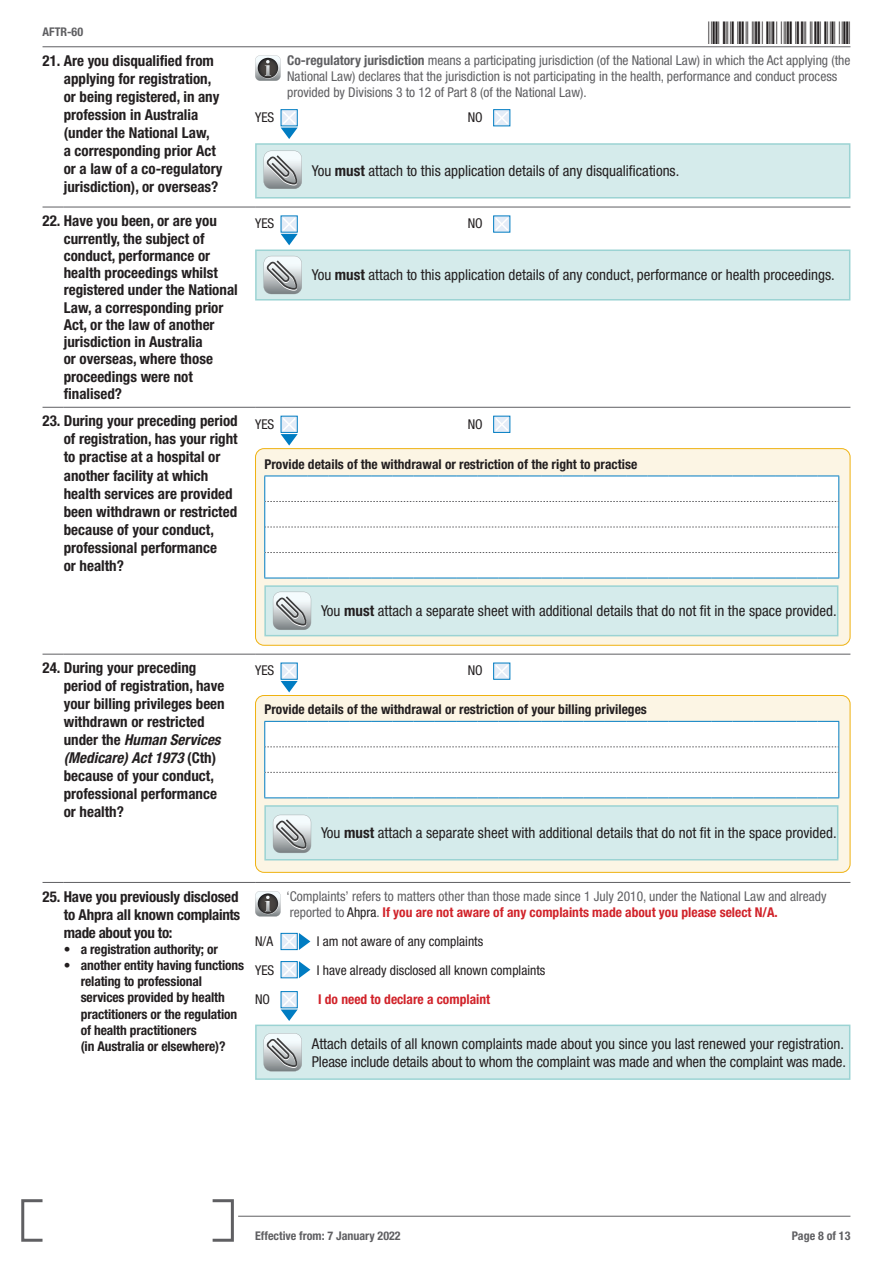
<style>
.page{position:relative;width:893px;height:1263px;background:#fff}
.page>*{position:absolute;margin:0;border:0;box-sizing:border-box;transform-origin:0 0}
.t1{font:30px "Free 3 of 9";letter-spacing:.1em;color:#231f20}
.Questions{font:700 condensed 15px/18px "Helvetica Neue LT Std";color:#231f20}
.attachment_box_text{font:condensed 15px/18px "Helvetica Neue LT Std";color:#231f20}
.Questions-2{font:700 condensed 15px/18px "Helvetica Neue LT Std";letter-spacing:-.02em;color:#231f20}
.Question_additional{font:condensed 13.5px/16.2px "Helvetica Neue LT Std";color:#5f5f62}
.Answers_additional_t{font:700 condensed 13.5px/16.2px "Helvetica Neue LT Std";letter-spacing:-.01em;color:#231f20}
.Answer{font:condensed 13.5px "Helvetica Neue LT Std";color:#231f20}
.Answer-2{font:700 condensed 13.5px "Helvetica Neue LT Std";color:#d1232a}
.t2{font:700 condensed 12px "Helvetica Neue LT Std";color:#5f5f62}
.s1{font-weight:700}
.s2{font-style:italic}
.s3{color:#231f20}
.s4{font-weight:700;color:#d1232a}
</style>
<div class="page">
<svg style="left:21px;top:1199px;width:213px;height:43px"></svg>
<hr style="left:238px;top:1216px;width:612px;height:1px;background:#5f5f62">
<hr style="left:43px;top:47px;width:807px;height:1px;background:#5f5f62">
<svg style="left:43px;top:207px;width:21px;height:1px"></svg>
<hr style="left:64px;top:207px;width:191px;height:1px;background:#5f5f62">
<hr style="left:255px;top:207px;width:595px;height:1px;background:#5f5f62">
<svg style="left:43px;top:654px;width:21px;height:1px"></svg>
<hr style="left:64px;top:654px;width:191px;height:1px;background:#5f5f62">
<hr style="left:255px;top:654px;width:595px;height:1px;background:#5f5f62">
<svg style="left:43px;top:882px;width:21px;height:1px"></svg>
<hr style="left:64px;top:882px;width:191px;height:1px;background:#5f5f62">
<hr style="left:255px;top:882px;width:595px;height:1px;background:#5f5f62">
<svg style="left:43px;top:407px;width:21px;height:1px"></svg>
<hr style="left:64px;top:407px;width:191px;height:1px;background:#5f5f62">
<hr style="left:255px;top:407px;width:595px;height:1px;background:#5f5f62">
<svg style="left:255px;top:55px;width:26px;height:26px"></svg>
<svg style="left:281px;top:109px;width:17px;height:1px"></svg>
<svg style="left:281px;top:110px;width:17px;height:29px"></svg>
<svg style="left:493px;top:109px;width:17px;height:17px"></svg>
<svg style="left:494px;top:110px;width:16px;height:16px"></svg>
<div style="left:256px;top:144px;width:594px;height:54px;background:#d5ebeb"></div>
<div style="left:255px;top:143px;width:595px;height:56px;border:2px solid #9bd3d3"></div>
<svg style="left:264px;top:151px;width:38px;height:38px"></svg>
<svg style="left:281px;top:216px;width:17px;height:29px"></svg>
<svg style="left:493px;top:216px;width:17px;height:17px"></svg>
<svg style="left:494px;top:216px;width:16px;height:16px"></svg>
<div style="left:256px;top:250px;width:594px;height:50px;background:#d5ebeb"></div>
<div style="left:255px;top:249px;width:595px;height:51px;border:2px solid #9bd3d3"></div>
<svg style="left:264px;top:256px;width:38px;height:38px"></svg>
<svg style="left:281px;top:416px;width:17px;height:29px"></svg>
<svg style="left:493px;top:416px;width:17px;height:17px"></svg>
<svg style="left:494px;top:416px;width:16px;height:16px"></svg>
<div style="left:255px;top:449px;width:595px;height:196px;background:#fcf5e4;border-radius:9px"></div>
<div style="left:264px;top:476px;width:575px;height:103px;background:#fff"></div>
<div style="left:265px;top:586px;width:573px;height:50px;background:#d5ebeb"></div>
<div style="left:264px;top:585px;width:574px;height:51px;border:2px solid #9bd3d3"></div>
<svg style="left:273px;top:592px;width:38px;height:38px"></svg>
<div style="left:255px;top:448px;width:595px;height:198px;border:1px solid #efb211;border-radius:9px"></div>
<svg style="left:281px;top:663px;width:17px;height:29px"></svg>
<svg style="left:493px;top:663px;width:17px;height:17px"></svg>
<svg style="left:494px;top:663px;width:16px;height:16px"></svg>
<div style="left:255px;top:695px;width:595px;height:177px;background:#fcf5e4;border-radius:9px"></div>
<div style="left:264px;top:721px;width:575px;height:77px;background:#fff"></div>
<div style="left:265px;top:806px;width:573px;height:54px;background:#d5ebeb"></div>
<div style="left:264px;top:805px;width:574px;height:55px;border:2px solid #9bd3d3"></div>
<svg style="left:273px;top:815px;width:38px;height:38px"></svg>
<div style="left:255px;top:695px;width:595px;height:178px;border:1px solid #efb211;border-radius:9px"></div>
<svg style="left:255px;top:891px;width:26px;height:25px"></svg>
<svg style="left:281px;top:933px;width:29px;height:17px"></svg>
<svg style="left:281px;top:961px;width:29px;height:17px"></svg>
<svg style="left:281px;top:991px;width:17px;height:1px"></svg>
<svg style="left:281px;top:992px;width:17px;height:29px"></svg>
<div style="left:256px;top:1025px;width:594px;height:54px;background:#d5ebeb"></div>
<div style="left:255px;top:1024px;width:595px;height:56px;border:2px solid #9bd3d3"></div>
<svg style="left:264px;top:1033px;width:38px;height:38px"></svg>
<p class="t2" style="left:43px;top:25px;width:42px">AFTR-60</p>
<p class="Questions" style="left:43px;top:51px;width:173px">21. Are you disqualified from</p>
<p class="Questions" style="left:64px;top:69px;width:160px">applying for registration, or being registered, in any profession in Australia (under the National Law,<br>a corresponding prior Act or a law of a co-regulatory jurisdiction), or overseas?</p>
<p class="Questions" style="left:43px;top:212px;width:176px">22. Have you been, or are you</p>
<p class="Questions" style="left:64px;top:229px;width:176px;line-height:17.2px">currently, the subject of conduct, performance or health proceedings whilst registered under the National<br>Law, a corresponding prior<br>Act, or the law of another jurisdiction in Australia<br>or overseas, where those proceedings were not finalised?</p>
<p class="Questions" style="left:43px;top:412px;width:197px">23. During your preceding period</p>
<p class="Questions" style="left:64px;top:430px;width:175px">of registration, has your right to practise at a hospital or another facility at which health services are provided been withdrawn or restricted because of your conduct, professional performance<br>or health?</p>
<h1 class="t1" style="left:709px;top:16px;width:143px">*AFTR-608*</h1>
<p class="Question_additional" style="left:287px;top:52px;width:565px"><span class="s1">Co-regulatory jurisdiction</span> means a participating jurisdiction (of the National Law) in which the Act applying (the<br>National Law) declares that the jurisdiction is not participating in the health, performance and conduct process provided by Divisions 3 to 12 of Part 8 (of the National Law).</p>
<p class="Answer" style="left:255px;top:109px;width:21px">YES</p>
<p class="Answer" style="left:468px;top:109px;width:17px">NO</p>
<p class="attachment_box_text" style="left:312px;top:162px;width:369px">You <span class="s1">must</span> attach to this application details of any disqualifications.</p>
<p class="Answer" style="left:255px;top:216px;width:21px">YES</p>
<p class="Answer" style="left:468px;top:216px;width:17px">NO</p>
<p class="attachment_box_text" style="left:312px;top:266px;width:524px">You <span class="s1">must</span> attach to this application details of any conduct, performance or health proceedings.</p>
<p class="Answer" style="left:255px;top:416px;width:21px">YES</p>
<p class="Answer" style="left:468px;top:416px;width:17px">NO</p>
<p class="Answers_additional_t" style="left:264px;top:456px;width:374px">Provide details of the withdrawal or restriction of the right to practise</p>
<p class="attachment_box_text" style="left:321px;top:602px;width:517px">You <span class="s1">must</span> attach a separate sheet with additional details that do not fit in the space provided.</p>
<p class="Questions" style="left:43px;top:659px;width:155px">24. During your preceding</p>
<p class="Questions" style="left:64px;top:677px;width:162px">period of registration, have your billing privileges been withdrawn or restricted under the <span class="s2">Human Services (Medicare) Act 1973</span> (Cth) because of your conduct, professional performance or health?</p>
<p class="Answer" style="left:255px;top:663px;width:21px">YES</p>
<p class="Answer" style="left:468px;top:663px;width:17px">NO</p>
<p class="Answers_additional_t" style="left:264px;top:701px;width:384px">Provide details of the withdrawal or restriction of your billing privileges</p>
<p class="attachment_box_text" style="left:321px;top:824px;width:517px">You <span class="s1">must</span> attach a separate sheet with additional details that do not fit in the space provided.</p>
<p class="Questions" style="left:43px;top:887px;width:198px">25. Have you previously disclosed</p>
<p class="Questions-2" style="left:64px;top:905px;width:178px">to Ahpra all known complaints made about you to:</p>
<p class="Answers_additional_t" style="left:64px;top:941px;width:156px">• a registration authority; or</p>
<p class="Answers_additional_t" style="left:81px;top:957px;width:165px;text-indent:-17px">• another entity having functions relating to professional services provided by health practitioners or the regulation of health practitioners<br>(in Australia or elsewhere)?</p>
<p class="Question_additional" style="left:287px;top:888px;width:541px">‘Complaints’ refers to matters other than those made since 1 July 2010, under the National Law and already reported to <span class="s3">Ahpra</span>. <span class="s4">If you are not aware of any complaints made about you please select N/A.</span></p>
<p class="Answer" style="left:255px;top:933px;width:20px">N/A</p>
<p class="Answer" style="left:317px;top:933px;width:168px">I am not aware of any complaints</p>
<p class="Answer" style="left:255px;top:962px;width:21px">YES</p>
<p class="Answer" style="left:317px;top:962px;width:230px">I have already disclosed all known complaints</p>
<p class="Answer" style="left:255px;top:991px;width:17px">NO</p>
<p class="Answer-2" style="left:318px;top:991px;width:174px">I do need to declare a complaint</p>
<p class="attachment_box_text" style="left:312px;top:1034px;width:536px">Attach details of all known complaints made about you since you last renewed your registration.<br>Please include details about to whom the complaint was made and when the complaint was made.</p>
<p class="t2" style="left:255px;top:1228px;width:147px">Effective from: 7 January 2022</p>
<p class="t2" style="left:792px;top:1228px;width:60px">Page 8 of 13</p>
</div>
